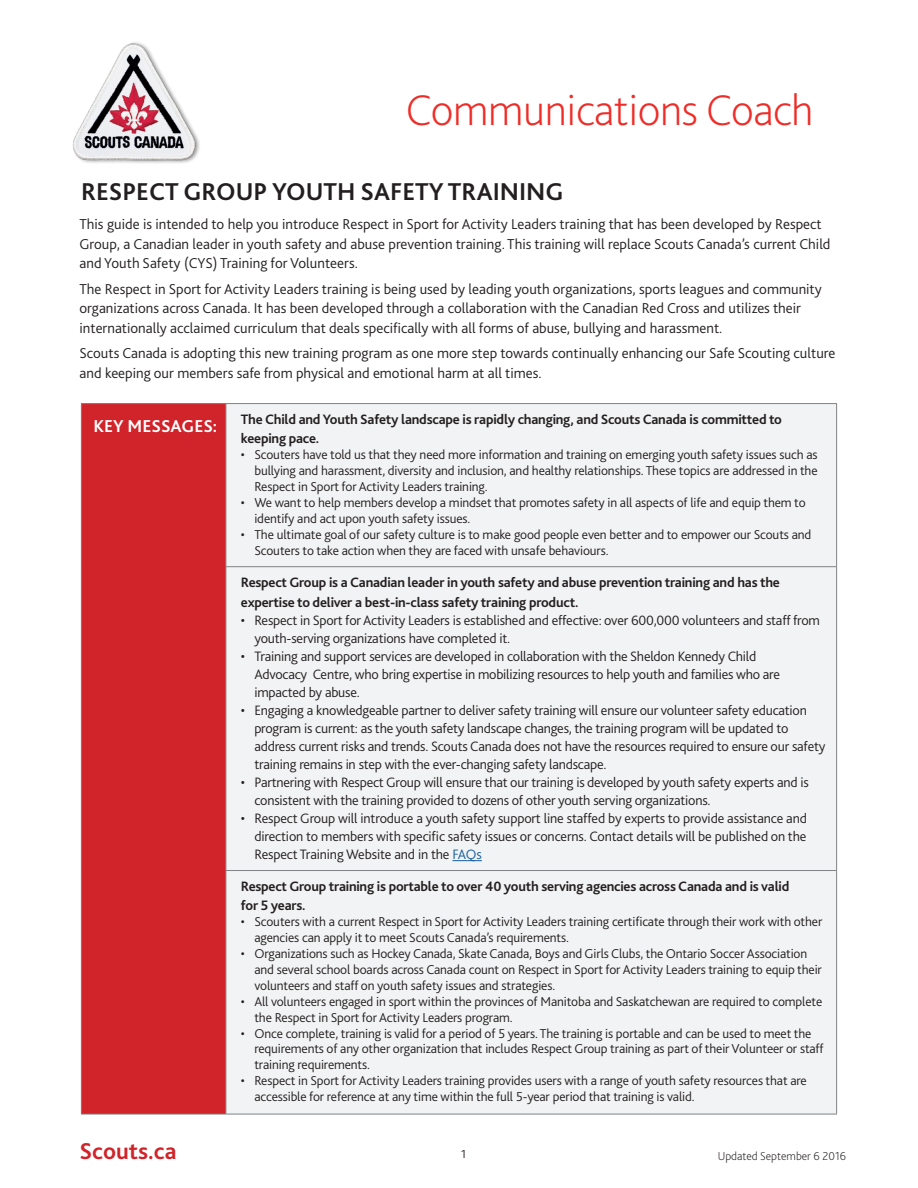
<style>
.page{position:relative;width:918px;height:1188px;background:#fff}
.page>*{position:absolute;margin:0;border:0;box-sizing:border-box;transform-origin:0 0}
.t1{font:200 45px "Bliss 2";letter-spacing:-.01em;color:#ee2d28}
.t2{font:700 25.5px "Bliss 2";color:#231f20}
.t3{font:700 24px "Bliss 2";color:#d1232a}
.t4{font:700 18px "Bliss 2";color:#fff}
.text{font:300 15px/19.5px "Bliss 2";color:#231f20}
.bullet_in_table{font:300 14.25px/18px "Bliss 2";letter-spacing:-.015em;color:#231f20}
.bullet_in_table-2{font:700 14.25px/19.5px "Bliss 2";letter-spacing:-.015em;color:#231f20}
.bullet_in_table-3{font:300 13.5px/15.9px "Bliss 2";letter-spacing:-.01em;color:#231f20}
.t5{font:200 12px "Bliss 2";color:#231f20}
.t6{font:300 12px "Bliss 2";color:#231f20}
.s1{color:#175d9e}
</style>
<div class="page">
<div style="left:81px;top:404px;width:145px;height:710px;background:#d1232a"></div>
<div style="left:227px;top:404px;width:609px;height:710px;background:#f2f3f4"></div>
<hr style="left:81px;top:403px;width:145px;height:1px;background:#808285">
<hr style="left:81px;top:404px;width:1px;height:163px;background:#808285">
<hr style="left:226px;top:403px;width:611px;height:1px;background:#808285">
<hr style="left:836px;top:404px;width:1px;height:162px;background:#808285">
<hr style="left:81px;top:567px;width:1px;height:304px;background:#808285">
<hr style="left:226px;top:566px;width:611px;height:1px;background:#808285">
<hr style="left:836px;top:567px;width:1px;height:303px;background:#808285">
<hr style="left:81px;top:871px;width:1px;height:243px;background:#808285">
<hr style="left:226px;top:870px;width:611px;height:1px;background:#808285">
<hr style="left:836px;top:871px;width:1px;height:243px;background:#808285">
<hr style="left:81px;top:1114px;width:145px;height:1px;background:#808285">
<hr style="left:226px;top:1114px;width:611px;height:1px;background:#808285">
<hr style="left:226px;top:404px;width:1px;height:162px;background:#808285">
<hr style="left:226px;top:567px;width:1px;height:303px;background:#808285">
<hr style="left:226px;top:871px;width:1px;height:243px;background:#808285">
<hr style="left:452px;top:860px;width:30px;height:1px;background:#175d9e">
<img style="left:73px;top:42px;width:127px;height:121px">
<p class="t1" style="left:406px;top:83px;width:409px">Communications Coach</p>
<p class="t2" style="left:81px;top:176px;width:484px">RESPECT GROUP YOUTH SAFETY TRAINING</p>
<p class="text" style="left:80px;top:214px;width:753px">This guide is intended to help you introduce Respect in Sport for Activity Leaders training that has been developed by Respect<br>Group, a Canadian leader in youth safety and abuse prevention training. This training will replace Scouts Canada’s current Child and Youth Safety (CYS) Training for Volunteers.</p>
<p class="text" style="left:80px;top:279px;width:744px">The Respect in Sport for Activity Leaders training is being used by leading youth organizations, sports leagues and community organizations across Canada. It has been developed through a collaboration with the Canadian Red Cross and utilizes their internationally acclaimed curriculum that deals specifically with all forms of abuse, bullying and harassment.</p>
<p class="text" style="left:80px;top:343px;width:758px">Scouts Canada is adopting this new training program as one more step towards continually enhancing our Safe Scouting culture and keeping our members safe from physical and emotional harm at all times.</p>
<p class="t4" style="left:93px;top:415px;width:125px">KEY MESSAGES:</p>
<p class="bullet_in_table-2" style="left:241px;top:409px;width:543px">The Child and Youth Safety landscape is rapidly changing, and Scouts Canada is committed to keeping pace.</p>
<p class="bullet_in_table-3" style="left:254px;top:447px;width:565px;text-align:justify;text-indent:-14px">• Scouters have told us that they need more information and training on emerging youth safety issues such as bullying and harassment, diversity and inclusion, and healthy relationships. These topics are addressed in the Respect in Sport for Activity Leaders training.</p>
<p class="bullet_in_table-3" style="left:254px;top:494px;width:553px;text-indent:-14px">• We want to help members develop a mindset that promotes safety in all aspects of life and equip them to identify and act upon youth safety issues.</p>
<p class="bullet_in_table-3" style="left:254px;top:526px;width:559px;text-indent:-14px">• The ultimate goal of our safety culture is to make good people even better and to empower our Scouts and<br>Scouters to take action when they are faced with unsafe behaviours.</p>
<p class="bullet_in_table-2" style="left:241px;top:572px;width:541px">Respect Group is a Canadian leader in youth safety and abuse prevention training and has the expertise to deliver a best-in-class safety training product.</p>
<p class="bullet_in_table" style="left:254px;top:610px;width:567px;text-indent:-14px">• Respect in Sport for Activity Leaders is established and effective: over 600,000 volunteers and staff from youth-serving organizations have completed it.</p>
<p class="bullet_in_table" style="left:254px;top:646px;width:527px;text-indent:-14px">• Training and support services are developed in collaboration with the Sheldon Kennedy Child<br>Advocacy Centre, who bring expertise in mobilizing resources to help youth and families who are impacted by abuse.</p>
<p class="bullet_in_table" style="left:254px;top:700px;width:573px;text-indent:-14px">• Engaging a knowledgeable partner to deliver safety training will ensure our volunteer safety education program is current: as the youth safety landscape changes, the training program will be updated to address current risks and trends. Scouts Canada does not have the resources required to ensure our safety training remains in step with the ever-changing safety landscape.</p>
<p class="bullet_in_table" style="left:254px;top:772px;width:556px;text-indent:-14px">• Partnering with Respect Group will ensure that our training is developed by youth safety experts and is consistent with the training provided to dozens of other youth serving organizations.</p>
<p class="bullet_in_table" style="left:254px;top:808px;width:554px;text-align:justify;text-indent:-14px">• Respect Group will introduce a youth safety support line staffed by experts to provide assistance and direction to members with specific safety issues or concerns. Contact details will be published on the Respect Training Website and in the <span class="s1">FAQs</span></p>
<p class="bullet_in_table-2" style="left:241px;top:876px;width:550px">Respect Group training is portable to over 40 youth serving agencies across Canada and is valid</p>
<p class="bullet_in_table-2" style="left:241px;top:895px;width:66px">for 5 years.</p>
<p class="bullet_in_table-3" style="left:254px;top:913px;width:569px;text-indent:-14px">• Scouters with a current Respect in Sport for Activity Leaders training certificate through their work with other agencies can apply it to meet Scouts Canada’s requirements.</p>
<p class="bullet_in_table-3" style="left:254px;top:945px;width:569px;text-indent:-14px">• Organizations such as Hockey Canada, Skate Canada, Boys and Girls Clubs, the Ontario Soccer Association and several school boards across Canada count on Respect in Sport for Activity Leaders training to equip their volunteers and staff on youth safety issues and strategies.</p>
<p class="bullet_in_table-3" style="left:254px;top:993px;width:569px;text-indent:-14px">• All volunteers engaged in sport within the provinces of Manitoba and Saskatchewan are required to complete the Respect in Sport for Activity Leaders program.</p>
<p class="bullet_in_table-3" style="left:254px;top:1025px;width:571px;text-indent:-14px">• Once complete, training is valid for a period of 5 years. The training is portable and can be used to meet the requirements of any other organization that includes Respect Group training as part of their Volunteer or staff training requirements.</p>
<p class="bullet_in_table-3" style="left:254px;top:1072px;width:554px;text-indent:-14px">• Respect in Sport for Activity Leaders training provides users with a range of youth safety resources that are accessible for reference at any time within the full 5-year period that training is valid.</p>
<p class="t3" style="left:80px;top:1136px;width:99px">Scouts.ca</p>
<p class="t6" style="left:461px;top:1147px;width:6px">1</p>
<p class="t5" style="left:718px;top:1149px;width:130px">Updated September 6 2016</p>
</div>
